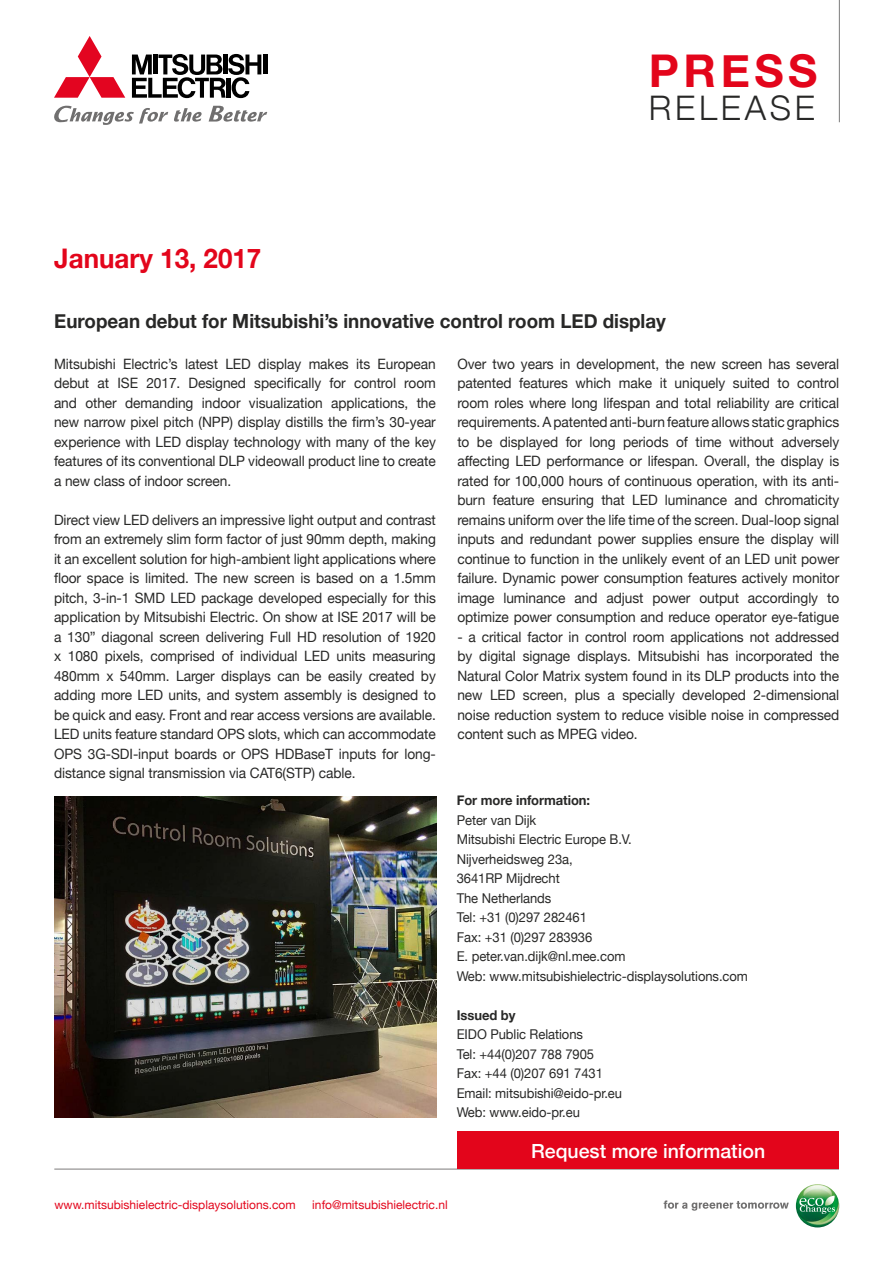
<style>
.page{position:relative;width:893px;height:1263px;background:#fff}
.page>*{position:absolute;margin:0;border:0;box-sizing:border-box;transform-origin:0 0}
.t1{font:700 45.15px "Helvetica Neue";letter-spacing:.1em;color:#e3051b}
.t2{font:300 33.9px "Helvetica Neue";letter-spacing:.11em;color:#282827}
.t3{font:700 27px "Helvetica Neue";color:#e3051b;scale:.96 1}
.t4{font:700 19.5px "Helvetica Neue";color:#282827;scale:.96 1}
.t5{font:500 19.5px "Helvetica Neue";color:#fff}
.t6{font:14.25px/19.5px "Helvetica Neue";letter-spacing:-.005em;color:#282827;text-align:justify;scale:.96 1}
.t7{font:13.5px/19.5px "Helvetica Neue";letter-spacing:-.005em;color:#282827;scale:.96 1}
.t8{font:700 13.5px "Helvetica Neue";letter-spacing:-.005em;color:#282827;scale:.96 1}
.t9{font:12px "Helvetica Neue";color:#e3051b}
</style>
<div class="page">
<hr style="left:839px;top:0;width:1px;height:122px;background:#7c7b7b">
<svg style="left:209px;top:106px;width:58px;height:16px"></svg>
<svg style="left:54px;top:106px;width:114px;height:19px"></svg>
<svg style="left:174px;top:108px;width:28px;height:14px"></svg>
<svg style="left:54px;top:36px;width:71px;height:62px"></svg>
<hr style="left:263px;top:55px;width:4px;height:19px;background:#000">
<svg style="left:132px;top:54px;width:129px;height:44px"></svg>
<hr style="left:54px;top:1169px;width:785px;height:1px;background:#7c7b7b">
<svg style="left:664px;top:1200px;width:125px;height:11px"></svg>
<img style="left:796px;top:1184px;width:43px;height:43px;border-radius:22px">
<svg style="left:799px;top:1195px;width:36px;height:19px"></svg>
<div style="left:457px;top:1131px;width:382px;height:38px;background:#e3051b"></div>
<img style="left:55px;top:796px;width:381px;height:321px">
<h3 class="t3" style="left:54px;top:238px;width:217px">January 13, 2017</h3>
<h1 class="t1" style="left:649px;top:35px;width:170px">PRESS</h1>
<h2 class="t2" style="left:649px;top:81px;width:167px">RELEASE</h2>
<h3 class="t4" style="left:54px;top:306px;width:639px">European debut for Mitsubishi’s innovative control room LED display</h3>
<p class="t6" style="left:457px;top:355px;width:399px">Over two years in development, the new screen has several patented features which make it uniquely suited to control room roles where long lifespan and total reliability are critical requirements. A patented anti-burn feature allows static graphics to be displayed for long periods of time without adversely affecting LED performance or lifespan. Overall, the display is rated for 100,000 hours of continuous operation, with its anti&shy;burn feature ensuring that LED luminance and chromaticity remains uniform over the life time of the screen. Dual-loop signal inputs and redundant power supplies ensure the display will continue to function in the unlikely event of an LED unit power failure. Dynamic power consumption features actively monitor image luminance and adjust power output accordingly to optimize power consumption and reduce operator eye-fatigue</p>
<p class="t6" style="left:457px;top:628px;width:399px">- a critical factor in control room applications not addressed by digital signage displays. Mitsubishi has incorporated the Natural Color Matrix system found in its DLP products into the new LED screen, plus a specially developed 2-dimensional noise reduction system to reduce visible noise in compressed content such as MPEG video.</p>
<p class="t6" style="left:54px;top:355px;width:399px">Mitsubishi Electric’s latest LED display makes its European debut at ISE 2017. Designed specifically for control room and other demanding indoor visualization applications, the new narrow pixel pitch (NPP) display distills the firm’s 30-year experience with LED display technology with many of the key features of its conventional DLP videowall product line to create a new class of indoor screen.</p>
<p class="t6" style="left:54px;top:511px;width:399px">Direct view LED delivers an impressive light output and contrast from an extremely slim form factor of just 90mm depth, making it an excellent solution for high-ambient light applications where floor space is limited. The new screen is based on a 1.5mm pitch, 3-in-1 SMD LED package developed especially for this application by Mitsubishi Electric. On show at ISE 2017 will be a 130” diagonal screen delivering Full HD resolution of 1920 x 1080 pixels, comprised of individual LED units measuring 480mm x 540mm. Larger displays can be easily created by adding more LED units, and system assembly is designed to be quick and easy. Front and rear access versions are available.<br>LED units feature standard OPS slots, which can accommodate OPS 3G-SDI-input boards or OPS HDBaseT inputs for long&shy;distance signal transmission via CAT6(STP) cable.</p>
<p class="t8" style="left:457px;top:790px;width:140px">For more information:</p>
<p class="t7" style="left:457px;top:811px;width:305px">Peter van Dijk<br>Mitsubishi Electric Europe B.V.<br>Nijverheidsweg 23a,<br>3641RP Mijdrecht<br>The Netherlands<br>Tel: +31 (0)297 282461<br>Fax: +31 (0)297 283936<br>E. peter.van.dijk@nl.mee.com<br>Web: www.mitsubishielectric-displaysolutions.com</p>
<p class="t8" style="left:457px;top:1004px;width:63px">Issued by</p>
<p class="t7" style="left:457px;top:1025px;width:174px">EIDO Public Relations<br>Tel: +44(0)207 788 7905<br>Fax: +44 (0)207 691 7431<br>Email: mitsubishi@eido-pr.eu<br>Web: www.eido-pr.eu</p>
<h3 class="t5" style="left:531px;top:1135px;width:236px">Request more information</h3>
<p class="t9" style="left:55px;top:1196px;width:243px">www.mitsubishielectric-displaysolutions.com</p>
<p class="t9" style="left:312px;top:1196px;width:137px">info@mitsubishielectric.nl</p>
</div>
